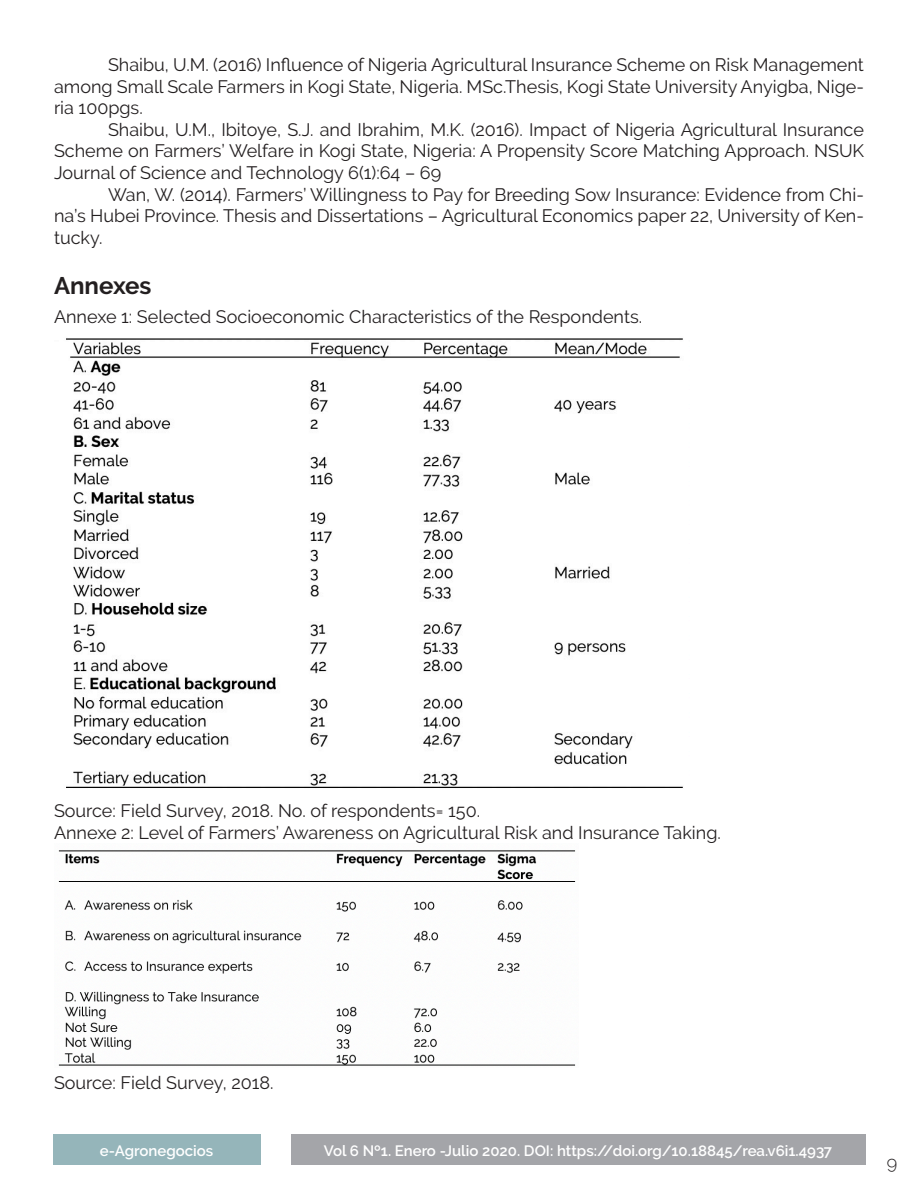
<style>
.page{position:relative;width:918px;height:1188px;background:#fff}
.page>*{position:absolute;margin:0;border:0;box-sizing:border-box;transform-origin:0 0}
.cuerpo{font:700 24px "Raleway";color:#231f20}
.cuerpo-2{font:18px/21.6px "Raleway";color:#231f20;text-align:justify}
.t1{font:300 18px "Raleway";color:#231f20}
.t2{font:600 15px "Raleway";color:#fff}
</style>
<div class="page">
<div style="left:53px;top:1134px;width:207px;height:31px;background:#95b5ba"></div>
<div style="left:291px;top:1134px;width:574px;height:31px;background:#a4a5a9"></div>
<img style="left:66px;top:338px;width:617px;height:450px">
<img style="left:58px;top:850px;width:518px;height:216px">
<p class="cuerpo-2" style="left:54px;top:54px;width:811px;text-indent:54px">Shaibu, U.M. (2016) Influence of Nigeria Agricultural Insurance Scheme on Risk Management among Small Scale Farmers in Kogi State, Nigeria. MSc.Thesis, Kogi State University Anyigba, Nige&shy;ria 100pgs.</p>
<p class="cuerpo-2" style="left:54px;top:119px;width:812px;text-indent:54px">Shaibu, U.M., Ibitoye, S.J. and Ibrahim, M.K. (2016). Impact of Nigeria Agricultural Insurance Scheme on Farmers’ Welfare in Kogi State, Nigeria: A Propensity Score Matching Approach. NSUK Journal of Science and Technology 6(1):64 – 69</p>
<p class="cuerpo-2" style="left:54px;top:183px;width:811px;text-indent:54px">Wan, W. (2014). Farmers’ Willingness to Pay for Breeding Sow Insurance: Evidence from Chi&shy;na’s Hubei Province. Thesis and Dissertations – Agricultural Economics paper 22, University of Ken&shy;tucky.</p>
<p class="cuerpo" style="left:54px;top:272px;width:99px">Annexes</p>
<p class="cuerpo-2" style="left:54px;top:306px;width:590px">Annexe 1: Selected Socioeconomic Characteristics of the Respondents.</p>
<p class="cuerpo-2" style="left:54px;top:800px;width:428px">Source: Field Survey, 2018. No. of respondents= 150.</p>
<p class="cuerpo-2" style="left:54px;top:822px;width:668px">Annexe 2: Level of Farmers’ Awareness on Agricultural Risk and Insurance Taking.</p>
<p class="cuerpo-2" style="left:54px;top:1072px;width:221px">Source: Field Survey, 2018.</p>
<p class="t2" style="left:100px;top:1142px;width:115px">e-Agronegocios</p>
<p class="t2" style="left:324px;top:1142px;width:510px">Vol 6 Nº1. Enero -Julio 2020. DOI: https://doi.org/10.18845/rea.v6i1.4937</p>
<p class="t1" style="left:887px;top:1153px;width:12px">9</p>
</div>
